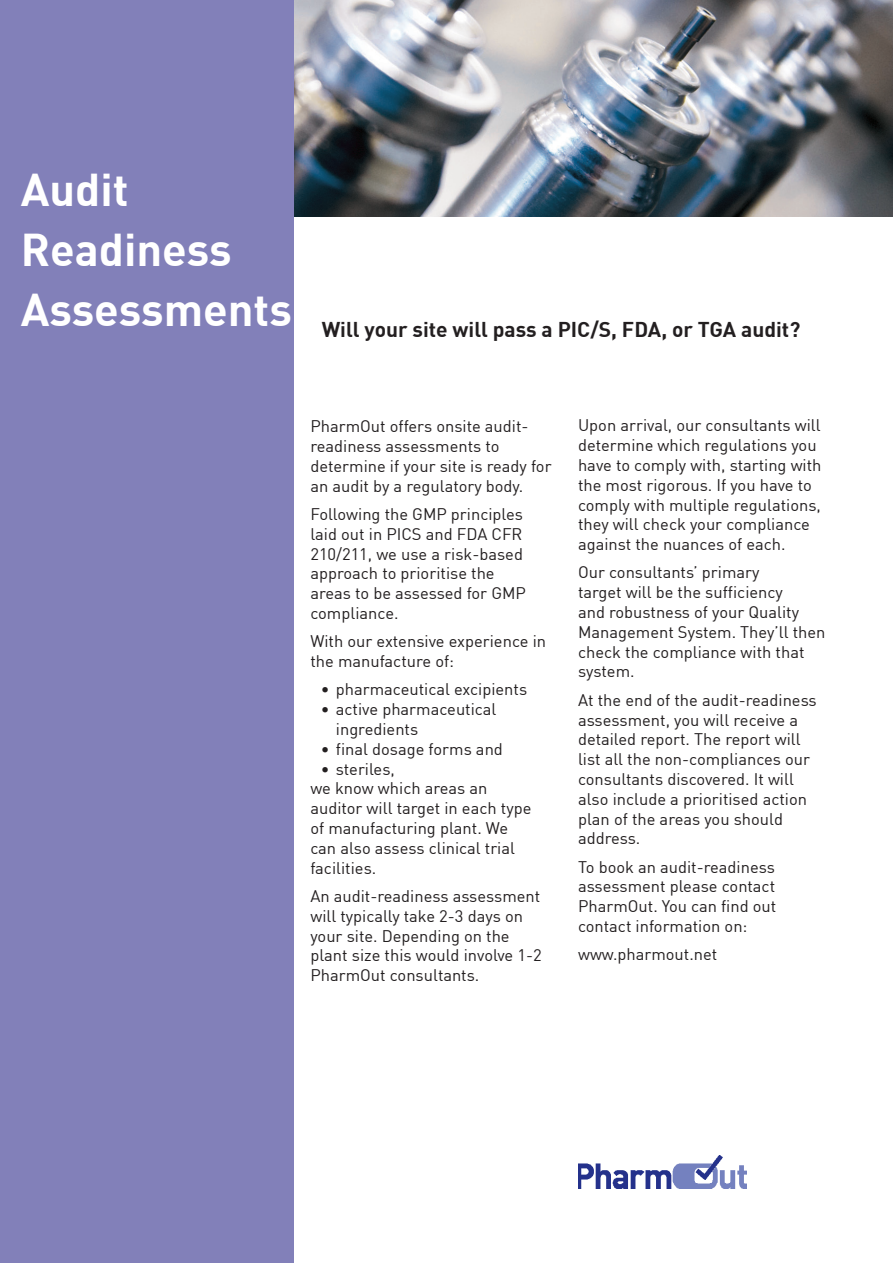
<style>
.page{position:relative;width:893px;height:1263px;background:#fff}
.page>*{position:absolute;margin:0;border:0;box-sizing:border-box;transform-origin:0 0}
.t1{font:700 45px "DIN";color:#fff}
.copy{font:700 21px "DIN";color:#231f20}
.copy-2{font:16.5px/19.8px "DIN";color:#231f20}
</style>
<div class="page">
<img style="left:293px;top:0;width:600px;height:216px">
<div style="left:0;top:0;width:293px;height:1263px;background:#8280b9"></div>
<img style="left:578px;top:1155px;width:168px;height:33px">
<p class="t1" style="left:21px;top:161px;width:109px">Audit</p>
<p class="t1" style="left:21px;top:221px;width:213px">Readiness</p>
<p class="t1" style="left:21px;top:281px;width:273px">Assessments</p>
<p class="copy" style="left:322px;top:316px;width:480px">Will your site will pass a PIC/S, FDA, or TGA audit?</p>
<p class="copy-2" style="left:310px;top:416px;width:243px">PharmOut offers onsite audit&shy;readiness assessments to determine if your site is ready for an audit by a regulatory body.</p>
<p class="copy-2" style="left:310px;top:504px;width:217px">Following the GMP principles laid out in PICS and FDA CFR<br>210/211, we use a risk-based approach to prioritise the areas to be assessed for GMP compliance.</p>
<p class="copy-2" style="left:310px;top:631px;width:237px">With our extensive experience in the manufacture of:</p>
<p class="copy-2" style="left:321px;top:679px;width:208px">• pharmaceutical excipients</p>
<p class="copy-2" style="left:336px;top:699px;width:162px;text-indent:-15px">• active pharmaceutical ingredients</p>
<p class="copy-2" style="left:321px;top:739px;width:184px">• final dosage forms and</p>
<p class="copy-2" style="left:321px;top:758px;width:76px">• steriles,</p>
<p class="copy-2" style="left:310px;top:778px;width:223px">we know which areas an auditor will target in each type of manufacturing plant. We can also assess clinical trial facilities.</p>
<p class="copy-2" style="left:310px;top:886px;width:233px">An audit-readiness assessment will typically take 2-3 days on your site. Depending on the plant size this would involve 1-2<br>PharmOut consultants.</p>
<p class="copy-2" style="left:578px;top:415px;width:245px">Upon arrival, our consultants will determine which regulations you have to comply with, starting with the most rigorous. If you have to comply with multiple regulations, they will check your compliance against the nuances of each.</p>
<p class="copy-2" style="left:578px;top:562px;width:249px">Our consultants’ primary<br>target will be the sufficiency<br>and robustness of your Quality<br>Management System. They’ll then check the compliance with that system.</p>
<p class="copy-2" style="left:578px;top:689px;width:240px">At the end of the audit-readiness assessment, you will receive a detailed report. The report will list all the non-compliances our consultants discovered. It will also include a prioritised action plan of the areas you should address.</p>
<p class="copy-2" style="left:578px;top:856px;width:200px;text-align:justify">To book an audit-readiness assessment please contact PharmOut. You can find out contact information on:</p>
<p class="copy-2" style="left:578px;top:944px;width:141px">www.pharmout.net</p>
</div>
